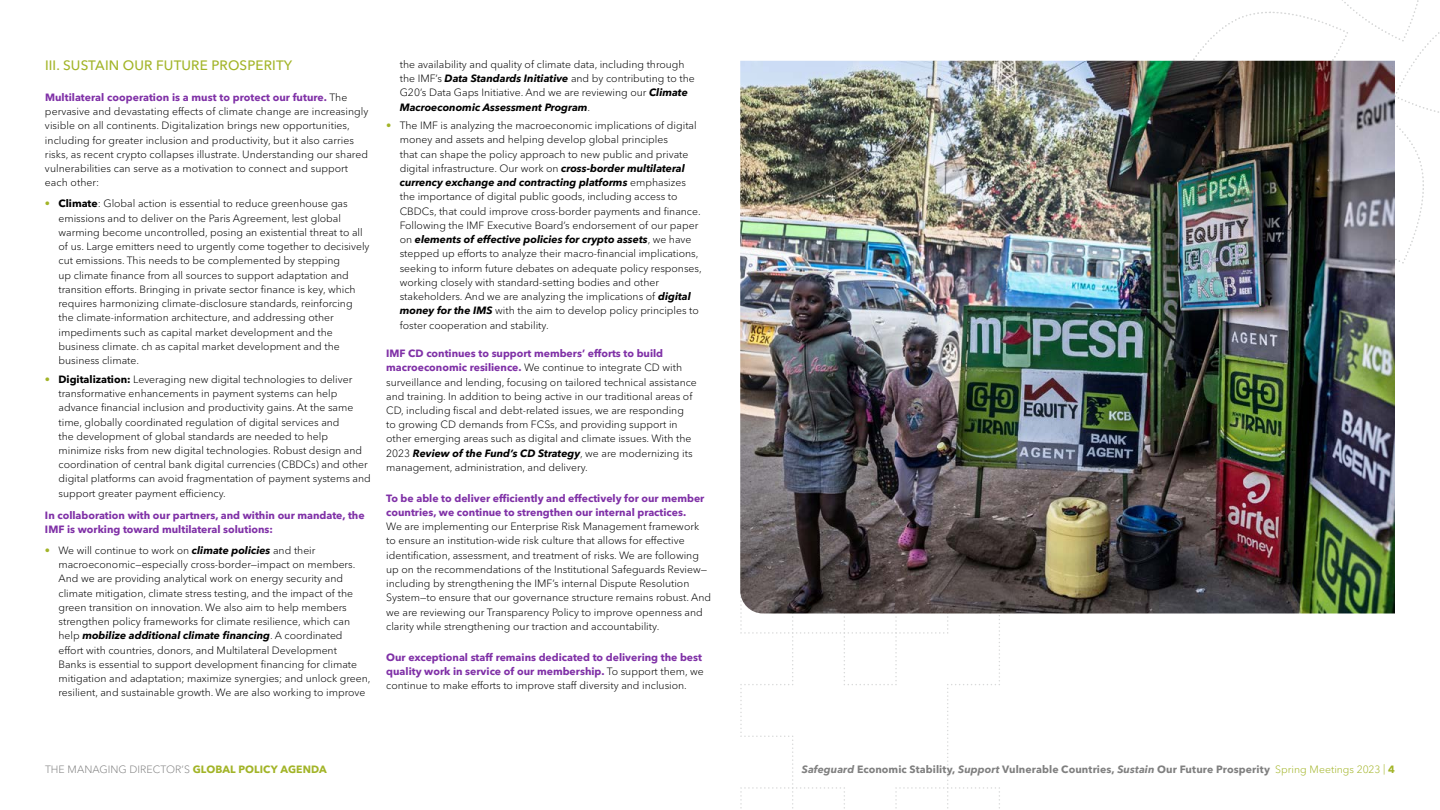
<style>
.page{position:relative;width:1440px;height:810px;background:#fff}
.page>*{position:absolute;margin:0;border:0;box-sizing:border-box;transform-origin:0 0}
.t1{font:500 13.5px "Avenir Next W1 G";letter-spacing:.01em;color:#a2b427}
.t2{font:300 10.5px/14.2px "Avenir Next W1 G";color:#000}
.t3{font:700 10.5px/14.2px "Avenir Next W1 G";color:#8031a7}
.t4{font:700 10.5px "Avenir Next W1 G";letter-spacing:.01em;color:#808080}
.t5{font:300 10.5px "Avenir Next W1 G";letter-spacing:.005em;color:#808080}
.s1{font-weight:700;color:#8031a7}
.s2{color:#a2b427}
.s3{font-weight:700}
.s4{font-weight:700;font-style:italic}
.s5{font-weight:300;color:#000}
.s6{font-weight:700;color:#a2b427}
.s7{font-style:italic}
.s8{font-weight:300;color:#a2b427}
</style>
<div class="page">
<svg style="left:1172px;top:0;width:268px;height:264px"></svg>
<svg style="left:740px;top:615px;width:260px;height:194px"></svg>
<img style="left:740px;top:61px;width:655px;height:553px">
<p class="t1" style="left:45px;top:55px;width:249px">III. SUSTAIN OUR FUTURE PROSPERITY</p>
<p class="t2" style="left:45px;top:89px;width:325px"><span class="s1">Multilateral cooperation is a must to protect our future.</span> The pervasive and devastating effects of climate change are increasingly visible on all continents. Digitalization brings new opportunities, including for greater inclusion and productivity, but it also carries risks, as recent crypto collapses illustrate. Understanding our shared vulnerabilities can serve as a motivation to connect and support each other:</p>
<p class="t2" style="left:59px;top:196px;width:313px;text-indent:-14px"><span class="s2">•</span> <span class="s3">Climate</span>: Global action is essential to reduce greenhouse gas emissions and to deliver on the Paris Agreement, lest global warming become uncontrolled, posing an existential threat to all of us. Large emitters need to urgently come together to decisively cut emissions. This needs to be complemented by stepping<br>up climate finance from all sources to support adaptation and transition efforts. Bringing in private sector finance is key, which requires harmonizing climate-disclosure standards, reinforcing the climate-information architecture, and addressing other impediments such as capital market development and the business climate. ch as capital market development and the business climate.</p>
<p class="t2" style="left:59px;top:371px;width:314px;text-indent:-14px"><span class="s2">•</span> <span class="s3">Digitalization:</span> Leveraging new digital technologies to deliver transformative enhancements in payment systems can help advance financial inclusion and productivity gains. At the same time, globally coordinated regulation of digital services and<br>the development of global standards are needed to help minimize risks from new digital technologies. Robust design and coordination of central bank digital currencies (CBDCs) and other digital platforms can avoid fragmentation of payment systems and support greater payment efficiency.</p>
<p class="t3" style="left:45px;top:507px;width:321px">In collaboration with our partners, and within our mandate, the<br>IMF is working toward multilateral solutions:</p>
<p class="t2" style="left:59px;top:542px;width:314px;text-indent:-14px"><span class="s2">•</span> We will continue to work on <span class="s4">climate policies</span> and their macroeconomic—especially cross-border—impact on members.<br>And we are providing analytical work on energy security and climate mitigation, climate stress testing, and the impact of the green transition on innovation. We also aim to help members strengthen policy frameworks for climate resilience, which can help <span class="s4">mobilize additional climate financing</span>. A coordinated<br>effort with countries, donors, and Multilateral Development<br>Banks is essential to support development financing for climate mitigation and adaptation; maximize synergies; and unlock green, resilient, and sustainable growth. We are also working to improve</p>
<p class="t2" style="left:400px;top:56px;width:297px">the availability and quality of climate data, including through the IMF’s <span class="s4">Data Standards Initiative</span> and by contributing to the G20’s Data Gaps Initiative. And we are reviewing our <span class="s4">Climate Macroeconomic Assessment Program</span>.</p>
<p class="t2" style="left:400px;top:117px;width:304px;text-indent:-14px"><span class="s2">•</span> The IMF is analyzing the macroeconomic implications of digital money and assets and helping develop global principles<br>that can shape the policy approach to new public and private digital infrastructure. Our work on <span class="s4">cross-border multilateral currency exchange and contracting platforms</span> emphasizes the importance of digital public goods, including access to CBDCs, that could improve cross-border payments and finance.<br>Following the IMF Executive Board’s endorsement of our paper on <span class="s4">elements of effective policies for crypto assets</span>, we have stepped up efforts to analyze their macro-financial implications, seeking to inform future debates on adequate policy responses, working closely with standard-setting bodies and other stakeholders. And we are analyzing the implications of <span class="s4">digital money for the IMS</span> with the aim to develop policy principles to foster cooperation and stability.</p>
<p class="t2" style="left:386px;top:345px;width:312px"><span class="s1">IMF CD continues to support members’ efforts to build macroeconomic resilience.</span> We continue to integrate CD with surveillance and lending, focusing on tailored technical assistance and training. In addition to being active in our traditional areas of CD, including fiscal and debt-related issues, we are responding<br>to growing CD demands from FCSs, and providing support in other emerging areas such as digital and climate issues. With the 2023 <span class="s4">Review of the Fund’s CD Strategy</span>, we are modernizing its management, administration, and delivery.</p>
<p class="t3" style="left:386px;top:490px;width:320px">To be able to deliver efficiently and effectively for our member countries, we continue to strengthen our internal practices.</p>
<p class="t2" style="left:386px;top:518px;width:326px">We are implementing our Enterprise Risk Management framework to ensure an institution-wide risk culture that allows for effective identification, assessment, and treatment of risks. We are following up on the recommendations of the Institutional Safeguards Review— including by strengthening the IMF’s internal Dispute Resolution System—to ensure that our governance structure remains robust. And we are reviewing our Transparency Policy to improve openness and clarity while strengthening our traction and accountability.</p>
<p class="t3" style="left:386px;top:649px;width:319px">Our exceptional staff remains dedicated to delivering the best quality work in service of our membership. <span class="s5">To support them, we continue to make efforts to improve staff diversity and inclusion.</span></p>
<p class="t5" style="left:45px;top:761px;width:283px">THE MANAGING DIRECTOR’S <span class="s6">GLOBAL POLICY AGENDA</span></p>
<p class="t4" style="left:802px;top:761px;width:595px"><span class="s7">Safeguard</span> Economic Stability, <span class="s7">Support</span> Vulnerable Countries, <span class="s7">Sustain</span> Our Future Prosperity <span class="s8">Spring Meetings 2023 |</span> <span class="s2">4</span></p>
</div>
